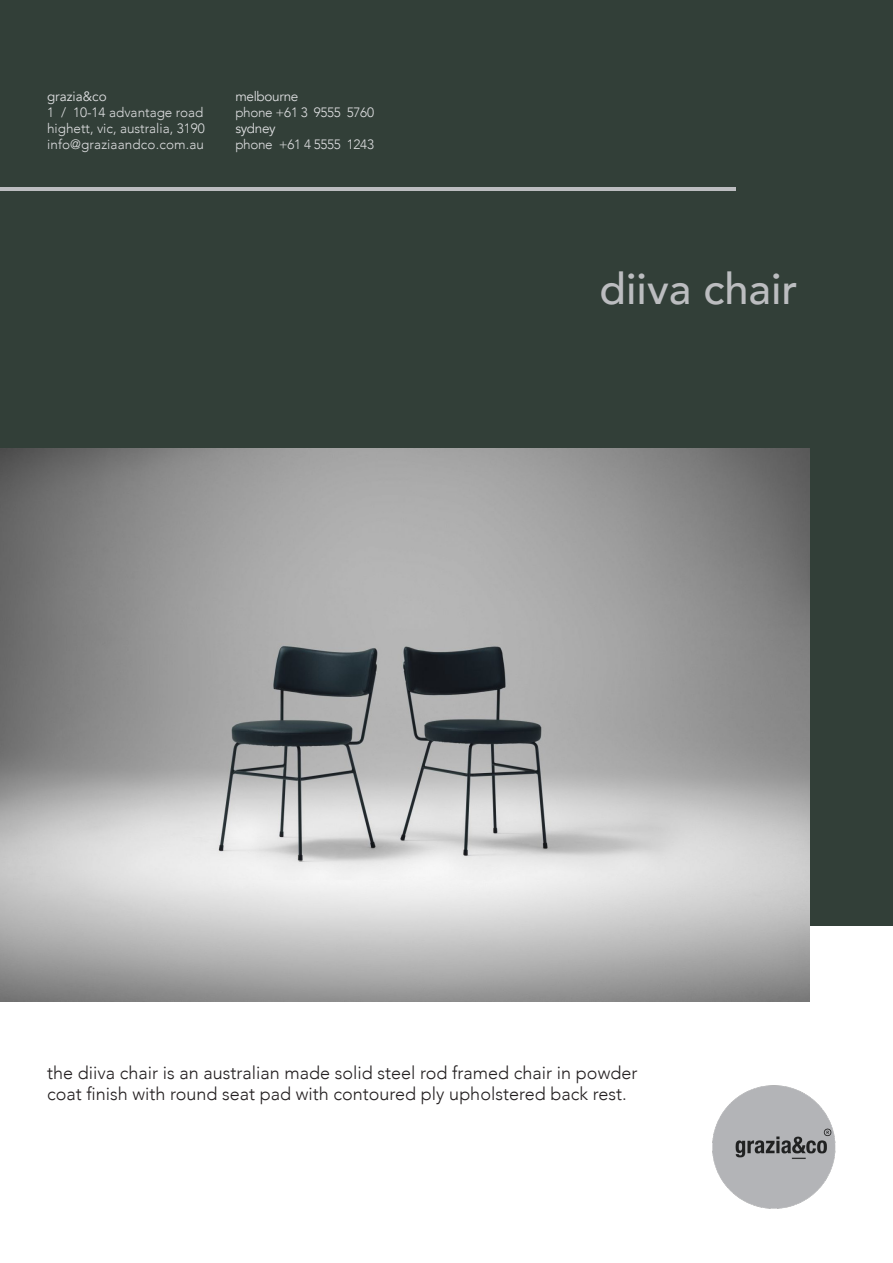
<style>
.page{position:relative;width:893px;height:1263px;background:#fff}
.page>*{position:absolute;margin:0;border:0;box-sizing:border-box;transform-origin:0 0}
.t1{font:500 43.5px "Avenir";color:#bcbdc0}
.t2{font:300 18px/21.6px "Avenir";color:#231f20}
.t3{font:300 13.5px "Avenir";color:#dcdddf}
.t4{font:300 13.5px "Avenir";letter-spacing:-.025em;color:#dcdddf}
.t5{font:13.5px "Avenir";letter-spacing:-.025em;color:#dcdddf}
.t6{font:13.5px "Avenir";color:#dcdddf}
</style>
<div class="page">
<div style="left:0;top:0;width:893px;height:925px;background:#323f38"></div>
<img style="left:712px;top:1086px;width:123px;height:123px">
<hr style="left:0;top:187px;width:736px;height:3px;background:#bcbdc0">
<img style="left:0;top:449px;width:809px;height:552px">
<p class="t6" style="left:47px;top:88px;width:61px">grazia&amp;co</p>
<p class="t3" style="left:47px;top:104px;width:158px">1 / 10-14 advantage road</p>
<p class="t3" style="left:47px;top:121px;width:159px">highett, vic, australia, 3190</p>
<p class="t3" style="left:47px;top:137px;width:159px">info@graziaandco.com.au</p>
<p class="t5" style="left:235px;top:88px;width:65px">melbourne</p>
<p class="t4" style="left:235px;top:104px;width:140px">phone +61 3 9555 5760</p>
<p class="t5" style="left:235px;top:121px;width:42px">sydney</p>
<p class="t4" style="left:235px;top:137px;width:140px">phone +61 4 5555 1243</p>
<p class="t1" style="left:600px;top:251px;width:200px">diiva chair</p>
<p class="t2" style="left:47px;top:1061px;width:592px">the diiva chair is an australian made solid steel rod framed chair in powder coat finish with round seat pad with contoured ply upholstered back rest.</p>
</div>
